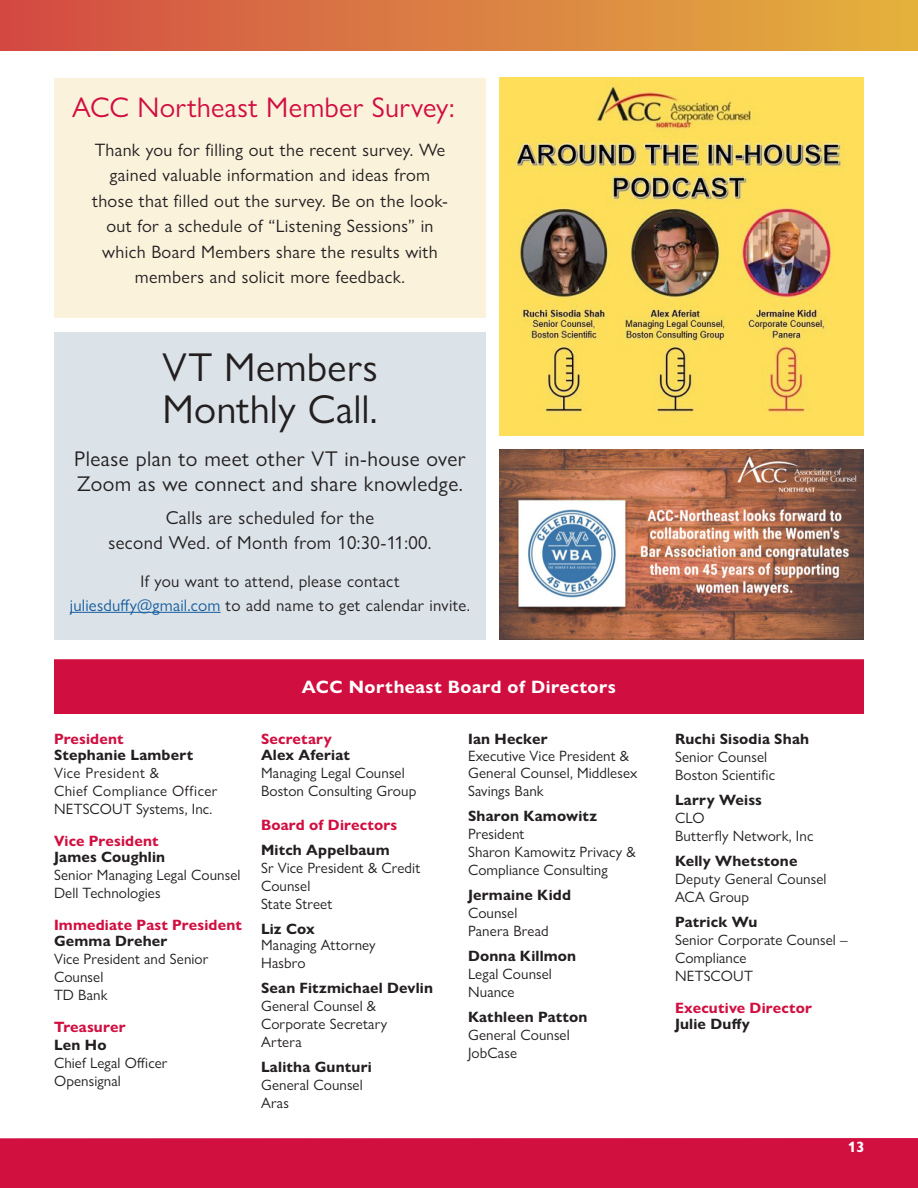
<style>
.page{position:relative;width:918px;height:1188px;background:#fff}
.page>*{position:absolute;margin:0;border:0;box-sizing:border-box;transform-origin:0 0}
.BOD_info{font:40.5px/42px "Gill Sans Nova";letter-spacing:.01em;color:#231f20}
.BOD_info-2{font:28.5px "Gill Sans Nova";letter-spacing:.01em;color:#d10e40}
.Subhead{font:21.3px/25.8px "Gill Sans Nova";letter-spacing:.02em;color:#231f20}
.Subhead-2{font:18.75px/25.5px "Gill Sans Nova";letter-spacing:.02em;color:#231f20;text-align:center}
.Subhead-3{font:18px/25.5px "Gill Sans Nova";letter-spacing:.02em;color:#231f20;text-align:center}
.board_head{font:700 18px "Gill Sans Nova";letter-spacing:.025em;color:#fff}
.Subhead-4{font:16.8px/24px "Gill Sans Nova";letter-spacing:.02em;color:#231f20;text-align:center}
.BOD_info-3{font:15px/18px "Gill Sans Nova";letter-spacing:.005em;color:#231f20}
.BOD_Name{font:700 15px "Gill Sans Nova";letter-spacing:.015em;color:#231f20}
.BOD_Title{font:700 15px/16.5px "Gill Sans Nova";letter-spacing:.01em;color:#d10e40}
.BOD_Title-2{font:700 15px/16.2px "Gill Sans Nova";letter-spacing:.015em;color:#231f20}
.BOD_info-4{font:15px/18px "Gill Sans Nova";letter-spacing:.03em;color:#231f20}
.BOD_info-5{font:700 15px "Gill Sans Nova";letter-spacing:.01em;color:#d10e40}
.BOD_info-6{font:700 15px "Gill Sans Nova";letter-spacing:.015em;color:#231f20}
.t1{font:700 15px "Gill Sans Nova";color:#fff}
.s1{color:#175d9e}
.s2{color:#d10e40}
.s3{color:#231f20}
</style>
<div class="page">
<div style="left:54px;top:333px;width:432px;height:307px;background:#dbe3e8"></div>
<div style="left:54px;top:78px;width:432px;height:239px;background:#fbf2dc"></div>
<hr style="left:70px;top:612px;width:151px;height:1px;background:#175d9e">
<div style="left:0;top:0;width:918px;height:50px;background:linear-gradient(to right,#d34b45,#e4b33e)"></div>
<div style="left:0;top:1138px;width:918px;height:50px;background:#d11040"></div>
<div style="left:55px;top:660px;width:808px;height:53px;background:#d10e40"></div>
<div style="left:54px;top:659px;width:810px;height:55px;border:2px solid #d10e40"></div>
<img style="left:500px;top:78px;width:364px;height:357px">
<img style="left:500px;top:450px;width:364px;height:190px">
<p class="BOD_info-2" style="left:72px;top:90px;width:384px">ACC Northeast Member Survey:</p>
<p class="Subhead-3" style="left:92px;top:137px;width:357px">Thank you for filling out the recent survey. We gained valuable information and ideas from those that filled out the survey. Be on the look&shy;out for a schedule of “Listening Sessions” in which Board Members share the results with members and solicit more feedback.</p>
<p class="BOD_info" style="left:162px;top:345px;width:217px">VT Members<br>Monthly Call.</p>
<p class="Subhead" style="left:74px;top:445px;width:393px">Please plan to meet other VT in-house over<br>Zoom as we connect and share knowledge.</p>
<p class="Subhead-2" style="left:109px;top:504px;width:324px">Calls are scheduled for the<br>second Wed. of Month from 10:30-11:00.</p>
<p class="Subhead-4" style="left:70px;top:569px;width:402px">If you want to attend, please contact <span class="s1">juliesduffy@gmail.com</span> to add name to get calendar invite.</p>
<p class="BOD_Title-2" style="left:54px;top:731px;width:141px"><span class="s2">President<br></span>Stephanie Lambert</p>
<p class="BOD_info-4" style="left:54px;top:764px;width:165px">Vice President &amp;<br>Chief Compliance Officer</p>
<p class="BOD_info-3" style="left:54px;top:800px;width:160px">NETSCOUT Systems, Inc.</p>
<p class="BOD_Title" style="left:54px;top:832px;width:113px">Vice President<br><span class="s3">James Coughlin</span></p>
<p class="BOD_info-3" style="left:54px;top:866px;width:188px">Senior Managing Legal Counsel</p>
<p class="BOD_info-3" style="left:54px;top:884px;width:108px">Dell Technologies</p>
<p class="BOD_Title" style="left:54px;top:916px;width:189px">Immediate Past President</p>
<p class="BOD_Name" style="left:54px;top:932px;width:115px">Gemma Dreher</p>
<p class="BOD_info-3" style="left:54px;top:950px;width:156px">Vice President and Senior<br>Counsel</p>
<p class="BOD_info-3" style="left:54px;top:986px;width:55px">TD Bank</p>
<p class="BOD_Title" style="left:54px;top:1018px;width:73px;line-height:18px">Treasurer<br><span class="s3">Len Ho</span></p>
<p class="BOD_info-3" style="left:54px;top:1054px;width:115px">Chief Legal Officer</p>
<p class="BOD_info-3" style="left:54px;top:1072px;width:68px">Opensignal</p>
<p class="board_head" style="left:302px;top:676px;width:316px">ACC Northeast Board of Directors</p>
<p class="BOD_Title-2" style="left:261px;top:731px;width:90px"><span class="s2">Secretary<br></span>Alex Aferiat</p>
<p class="BOD_info-3" style="left:261px;top:764px;width:157px">Managing Legal Counsel<br>Boston Consulting Group</p>
<p class="BOD_info-5" style="left:261px;top:816px;width:138px">Board of Directors</p>
<p class="BOD_Name" style="left:261px;top:841px;width:130px">Mitch Appelbaum</p>
<p class="BOD_info-3" style="left:261px;top:859px;width:161px">Sr Vice President &amp; Credit<br>Counsel</p>
<p class="BOD_info-3" style="left:261px;top:895px;width:73px">State Street</p>
<p class="BOD_Name" style="left:261px;top:919px;width:55px">Liz Cox</p>
<p class="BOD_info-3" style="left:261px;top:936px;width:116px">Managing Attorney</p>
<p class="BOD_info-3" style="left:261px;top:954px;width:46px">Hasbro</p>
<p class="BOD_Name" style="left:261px;top:979px;width:174px">Sean Fitzmichael Devlin</p>
<p class="BOD_info-3" style="left:261px;top:997px;width:128px">General Counsel &amp;<br>Corporate Secretary<br>Artera</p>
<p class="BOD_Name" style="left:261px;top:1058px;width:112px">Lalitha Gunturi</p>
<p class="BOD_info-3" style="left:261px;top:1076px;width:103px">General Counsel<br>Aras</p>
<p class="BOD_info-6" style="left:468px;top:729px;width:81px">Ian Hecker</p>
<p class="BOD_info-3" style="left:468px;top:747px;width:171px;line-height:17.2px">Executive Vice President &amp;<br>General Counsel, Middlesex<br>Savings Bank</p>
<p class="BOD_Name" style="left:468px;top:806px;width:131px">Sharon Kamowitz</p>
<p class="BOD_info-3" style="left:468px;top:824px;width:58px">President</p>
<p class="BOD_info-3" style="left:468px;top:842px;width:169px">Sharon Kamowitz Privacy &amp;<br>Compliance Consulting</p>
<p class="BOD_Name" style="left:468px;top:885px;width:104px">Jermaine Kidd</p>
<p class="BOD_info-3" style="left:468px;top:904px;width:82px">Counsel<br>Panera Bread</p>
<p class="BOD_Name" style="left:468px;top:947px;width:110px">Donna Killmon</p>
<p class="BOD_info-3" style="left:468px;top:965px;width:85px">Legal Counsel</p>
<p class="BOD_info-3" style="left:468px;top:983px;width:48px">Nuance</p>
<p class="BOD_Name" style="left:468px;top:1008px;width:121px">Kathleen Patton</p>
<p class="BOD_info-3" style="left:468px;top:1026px;width:103px">General Counsel</p>
<p class="BOD_info-3" style="left:468px;top:1044px;width:51px">JobCase</p>
<p class="BOD_Name" style="left:675px;top:729px;width:136px">Ruchi Sisodia Shah</p>
<p class="BOD_info-3" style="left:675px;top:748px;width:102px">Senior Counsel<br>Boston Scientific</p>
<p class="BOD_Name" style="left:675px;top:791px;width:89px">Larry Weiss</p>
<p class="BOD_info-3" style="left:675px;top:809px;width:31px">CLO</p>
<p class="BOD_info-3" style="left:675px;top:827px;width:140px">Butterfly Network, Inc</p>
<p class="BOD_Name" style="left:675px;top:852px;width:124px">Kelly Whetstone</p>
<p class="BOD_info-3" style="left:675px;top:870px;width:153px">Deputy General Counsel</p>
<p class="BOD_info-3" style="left:675px;top:888px;width:76px">ACA Group</p>
<p class="BOD_Name" style="left:675px;top:913px;width:84px">Patrick Wu</p>
<p class="BOD_info-3" style="left:675px;top:931px;width:174px">Senior Corporate Counsel –<br>Compliance</p>
<p class="BOD_info-3" style="left:675px;top:967px;width:79px">NETSCOUT</p>
<p class="BOD_Title" style="left:675px;top:999px;width:139px">Executive Director</p>
<p class="BOD_Name" style="left:675px;top:1015px;width:77px">Julie Duffy</p>
<p class="t1" style="left:848px;top:1138px;width:18px">13</p>
</div>
